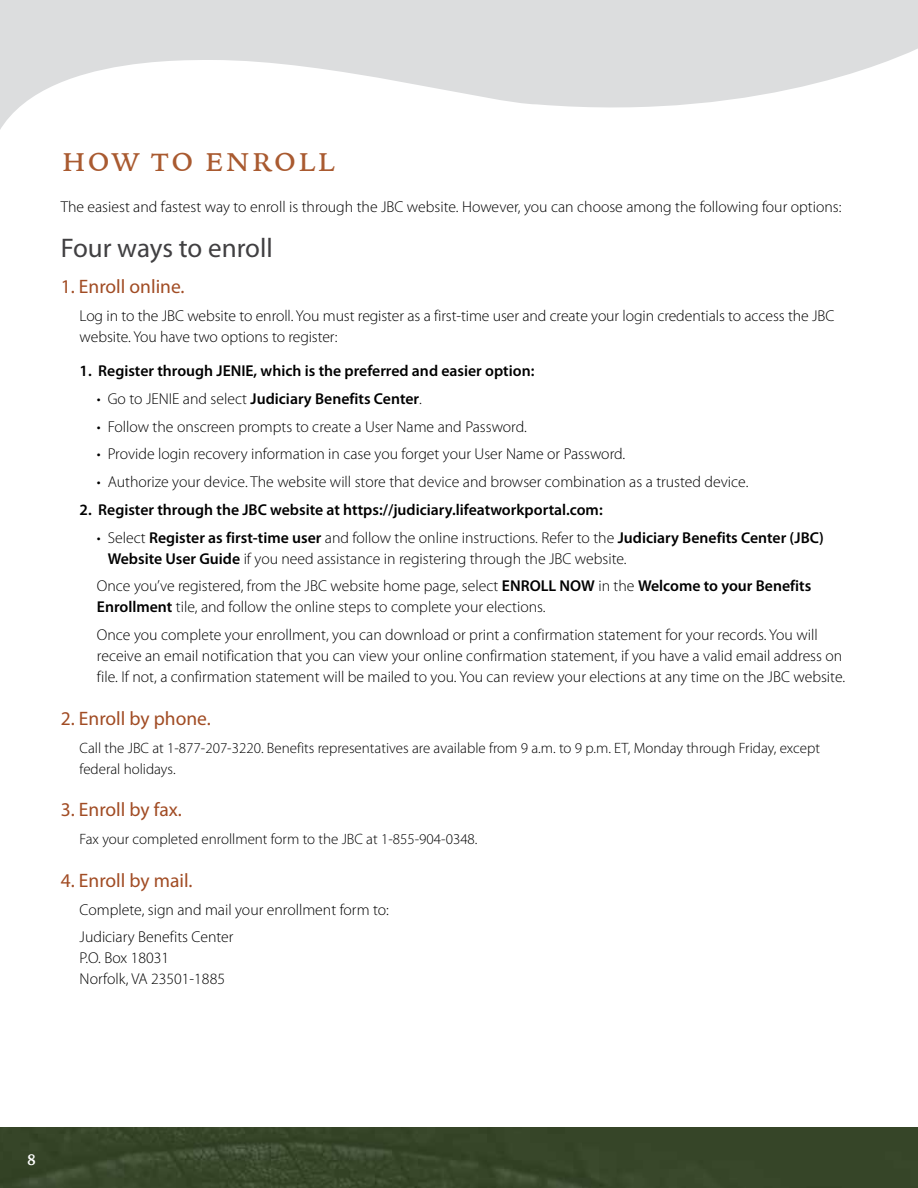
<style>
.page{position:relative;width:918px;height:1188px;background:#fff}
.page>*{position:absolute;margin:0;border:0;box-sizing:border-box;transform-origin:0 0}
.t1{font:34.5px "Iowan Old Style";color:#a95a30}
.t2{font:27px "Myriad Pro";color:#414042}
.t3{font:19.5px "Myriad Pro";color:#a14c24}
.t4{font:300 15.75px/21px "Myriad Pro";color:#000}
.t5{font:600 15.75px "Myriad Pro";color:#000}
.t6{font:300 15px/21px "Myriad Pro";color:#000}
.t7{font:700 15px "Iowan Old Style";color:#fff}
.s1{font-weight:300}
.s2{font-weight:600}
</style>
<div class="page">
<img style="left:0;top:1127px;width:918px;height:61px">
<svg style="left:0;top:0;width:918px;height:130px;fill:#dcddde"></svg>
<h1 class="t1" style="left:61px;top:128px;width:276px">how to enroll</h1>
<p class="t4" style="left:61px;top:197px;width:782px">The easiest and fastest way to enroll is through the JBC website. However, you can choose among the following four options:</p>
<h2 class="t2" style="left:61px;top:233px;width:214px">Four ways to enroll</h2>
<p class="t3" style="left:61px;top:276px;width:125px">1. Enroll online.</p>
<p class="t4" style="left:80px;top:305px;width:756px">Log in to the JBC website to enroll. You must register as a first-time user and create your login credentials to access the JBC website. You have two options to register:</p>
<p class="t5" style="left:80px;top:362px;width:456px">1. Register through JENIE, which is the preferred and easier option:</p>
<p class="t5" style="left:97px;top:390px;width:326px"><span class="s1">• Go to JENIE and select</span> Judiciary Benefits Center<span class="s1">.</span></p>
<p class="t4" style="left:97px;top:416px;width:431px">• Follow the onscreen prompts to create a User Name and Password.</p>
<p class="t4" style="left:97px;top:444px;width:530px">• Provide login recovery information in case you forget your User Name or Password.</p>
<p class="t4" style="left:97px;top:472px;width:653px">• Authorize your device. The website will store that device and browser combination as a trusted device.</p>
<p class="t5" style="left:80px;top:501px;width:525px">2. Register through the JBC website at https://judiciary.lifeatworkportal.com:</p>
<p class="t4" style="left:108px;top:527px;width:718px;text-indent:-11px">• Select <span class="s2">Register as first-time user</span> and follow the online instructions. Refer to the <span class="s2">Judiciary Benefits Center (JBC)<br>Website User Guide</span> if you need assistance in registering through the JBC website.</p>
<p class="t4" style="left:97px;top:576px;width:716px">Once you’ve registered, from the JBC website home page, select <span class="s2">ENROLL NOW</span> in the <span class="s2">Welcome to your Benefits<br>Enrollment</span> tile, and follow the online steps to complete your elections.</p>
<p class="t4" style="left:97px;top:625px;width:750px">Once you complete your enrollment, you can download or print a confirmation statement for your records. You will receive an email notification that you can view your online confirmation statement, if you have a valid email address on file. If not, a confirmation statement will be mailed to you. You can review your elections at any time on the JBC website.</p>
<p class="t3" style="left:61px;top:708px;width:152px">2. Enroll by phone.</p>
<p class="t6" style="left:80px;top:737px;width:742px">Call the JBC at 1-877-207-3220. Benefits representatives are available from 9 a.m. to 9 p.m. ET, Monday through Friday, except federal holidays.</p>
<p class="t3" style="left:61px;top:799px;width:123px">3. Enroll by fax.</p>
<p class="t6" style="left:80px;top:829px;width:399px">Fax your completed enrollment form to the JBC at 1-855-904-0348.</p>
<p class="t3" style="left:61px;top:870px;width:133px">4. Enroll by mail.</p>
<p class="t4" style="left:80px;top:896px;width:311px;line-height:27.8px">Complete, sign and mail your enrollment form to:<br>Judiciary Benefits Center</p>
<p class="t4" style="left:80px;top:948px;width:147px">P.O. Box 18031<br>Norfolk, VA 23501-1885</p>
<p class="t7" style="left:27px;top:1146px;width:10px">8</p>
</div>
